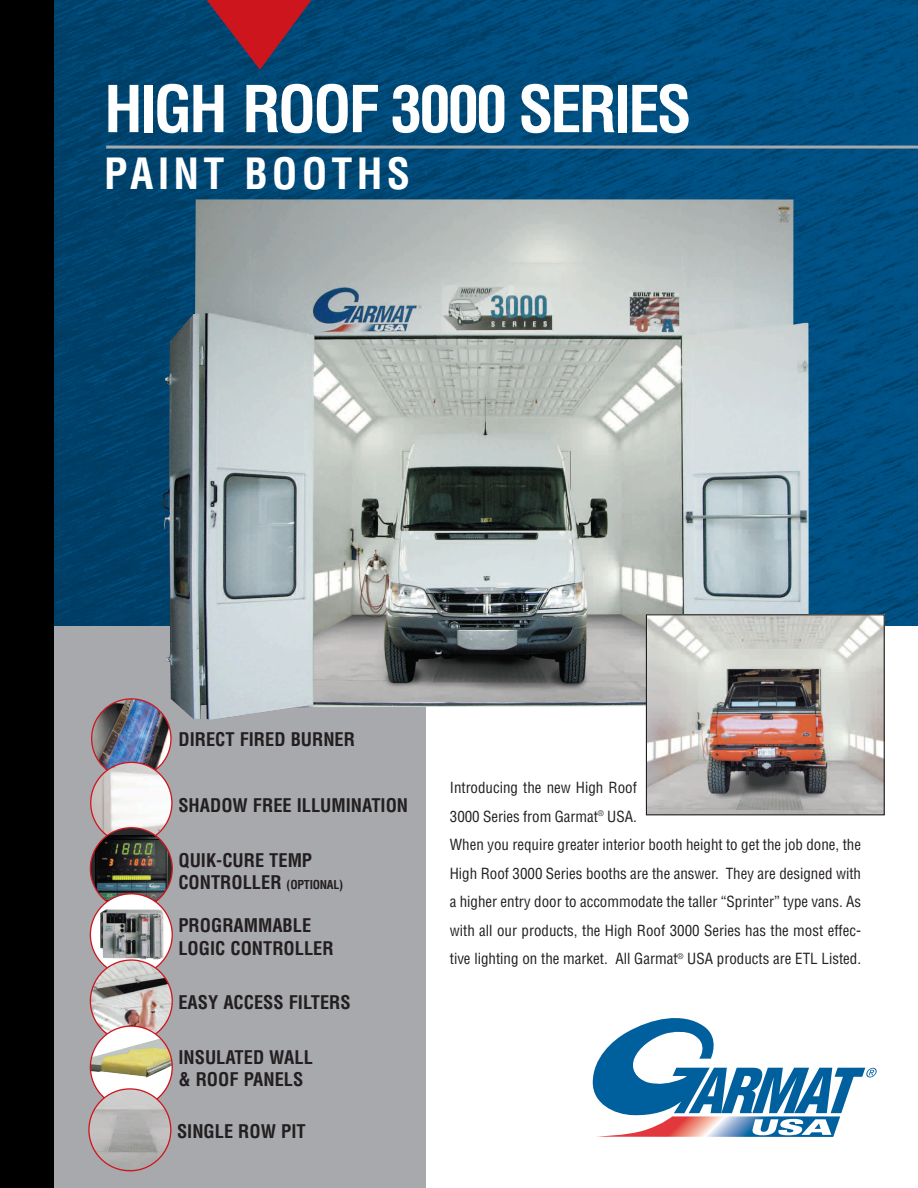
<style>
.page{position:relative;width:918px;height:1188px;background:#fff}
.page>*{position:absolute;margin:0;border:0;box-sizing:border-box;transform-origin:0 0}
.t1{font:700 condensed 63px "Helvetica";letter-spacing:-.05em;color:#fff}
.t2{font:700 condensed 42px "Helvetica";letter-spacing:.1em;color:#fff}
.t3{font:700 condensed 18.45px/22px "Helvetica";color:#231f20}
.t4{font:condensed 15px/28.5px "Helvetica";color:#231f20}
.s1{font-size:12px}
</style>
<div class="page">
<div style="left:51px;top:615px;width:375px;height:573px;background:#a8a9ad"></div>
<img style="left:54px;top:0;width:864px;height:625px">
<div style="left:0;top:0;width:54px;height:1188px;background:#000"></div>
<svg style="left:196px;top:0;width:125px;height:70px;background:#55314e"></svg>
<svg style="left:593px;top:1018px;width:284px;height:119px"></svg>
<img style="left:88px;top:698px;width:85px;height:473px">
<hr style="left:106px;top:146px;width:812px;height:3px;background:#a8a9ad">
<img style="left:163px;top:199px;width:646px;height:521px">
<img style="left:648px;top:616px;width:235px;height:197px">
<div style="left:646px;top:614px;width:239px;height:201px;border:1px solid #231f20"></div>
<h1 class="t1" style="left:104px;top:85px;width:589px">HIGH ROOF 3000 SERIES</h1>
<h2 class="t2" style="left:104px;top:158px;width:307px">PAINT BOOTHS</h2>
<p class="t3" style="left:178px;top:730px;width:178px">DIRECT FIRED BURNER</p>
<p class="t3" style="left:178px;top:796px;width:231px">SHADOW FREE ILLUMINATION</p>
<p class="t3" style="left:178px;top:851px;width:166px">QUIK-CURE TEMP<br>CONTROLLER <span class="s1">(OPTIONAL)</span></p>
<p class="t3" style="left:178px;top:916px;width:157px">PROGRAMMABLE<br>LOGIC CONTROLLER</p>
<p class="t3" style="left:178px;top:993px;width:174px">EASY ACCESS FILTERS</p>
<p class="t3" style="left:178px;top:1048px;width:136px">INSULATED WALL &amp; ROOF PANELS</p>
<p class="t3" style="left:177px;top:1121px;width:130px">SINGLE ROW PIT</p>
<p class="t4" style="left:450px;top:775px;width:413px">Introducing the new High Roof<br>3000 Series from Garmat<sup>®</sup> USA.<br>When you require greater interior booth height to get the job done, the High Roof 3000 Series booths are the answer. They are designed with a higher entry door to accommodate the taller “Sprinter” type vans. As with all our products, the High Roof 3000 Series has the most effec&shy;tive lighting on the market. All Garmat<sup>®</sup> USA products are ETL Listed.</p>
</div>
